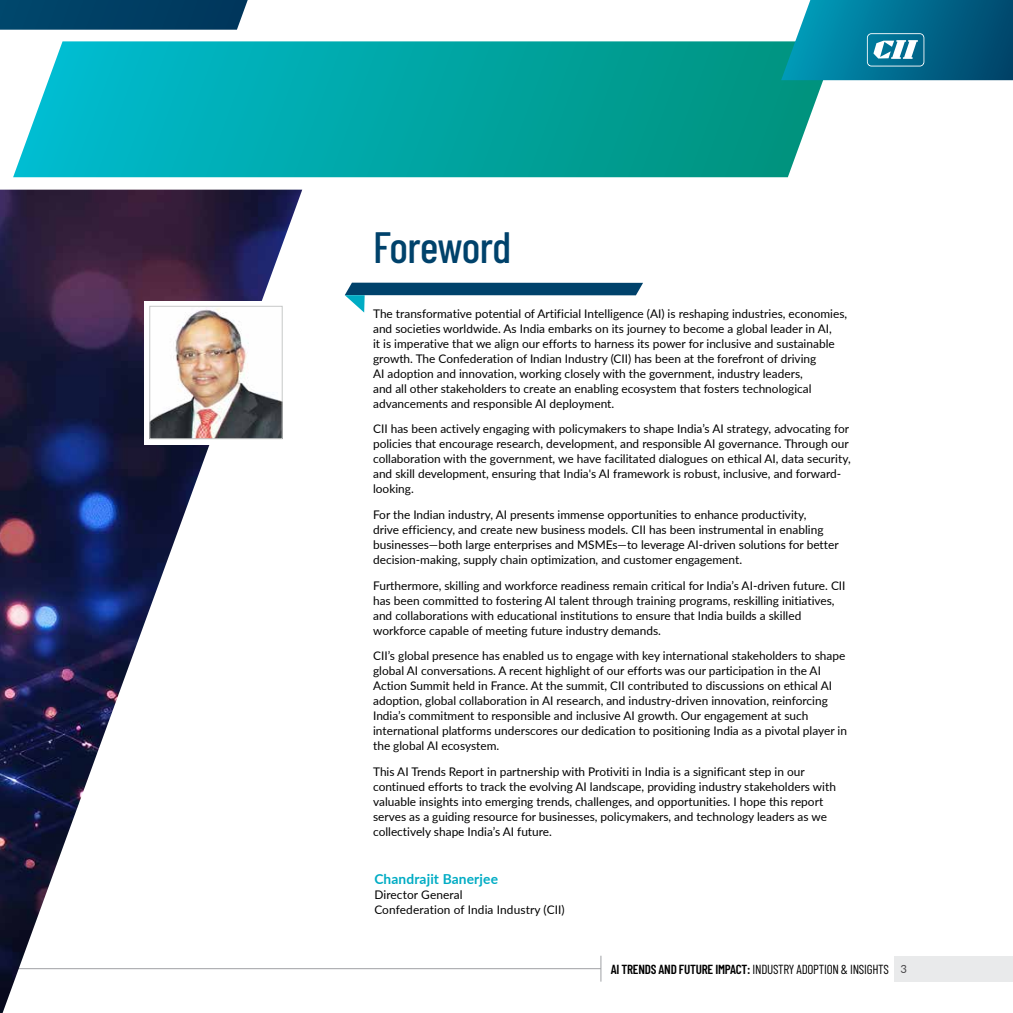
<style>
.page{position:relative;width:1013px;height:1013px;background:#fff}
.page>*{position:absolute;margin:0;border:0;box-sizing:border-box;transform-origin:0 0}
.t1{font:500 43.75px "Barlow Condensed";letter-spacing:-.015em;color:#00426b}
.t2{font:700 13.75px "Lato";letter-spacing:.01em;color:#00acc4}
.t3{font:13.12px "Barlow Condensed";letter-spacing:-.02em;color:#000}
.t4{font:11.88px/15px "Lato";color:#000}
.s1{font-weight:600}
.s2{font-family:"Lato";font-size:11.25px;color:#464547}
</style>
<div class="page">
<div style="left:894px;top:955px;width:118px;height:26px;background:#e9eaeb"></div>
<svg style="left:600px;top:955px;width:1px;height:26px"></svg>
<hr style="left:0;top:968px;width:601px;height:1px;background:#9fa1a4">
<img style="left:0;top:190px;width:302px;height:822px">
<svg style="left:345px;top:283px;width:298px;height:29px"></svg>
<div style="left:144px;top:300px;width:144px;height:144px;background:#fff"></div>
<img style="left:151px;top:308px;width:130px;height:129px">
<div style="left:149px;top:306px;width:134px;height:133px;border:1px solid #c7c9c8"></div>
<svg style="left:13px;top:41px;width:824px;height:136px"></svg>
<svg style="left:0;top:0;width:248px;height:30px"></svg>
<svg style="left:781px;top:0;width:231px;height:80px"></svg>
<h1 class="t1" style="left:373px;top:216px;width:140px">Foreword</h1>
<p class="t4" style="left:373px;top:305px;width:475px">The transformative potential of Artificial Intelligence (AI) is reshaping industries, economies, and societies worldwide. As India embarks on its journey to become a global leader in AI,<br>it is imperative that we align our efforts to harness its power for inclusive and sustainable growth. The Confederation of Indian Industry (CII) has been at the forefront of driving<br>AI adoption and innovation, working closely with the government, industry leaders,<br>and all other stakeholders to create an enabling ecosystem that fosters technological advancements and responsible AI deployment.</p>
<p class="t4" style="left:373px;top:421px;width:479px">CII has been actively engaging with policymakers to shape India’s AI strategy, advocating for policies that encourage research, development, and responsible AI governance. Through our collaboration with the government, we have facilitated dialogues on ethical AI, data security, and skill development, ensuring that India's AI framework is robust, inclusive, and forward&shy;looking.</p>
<p class="t4" style="left:373px;top:506px;width:467px">For the Indian industry, AI presents immense opportunities to enhance productivity,<br>drive efficiency, and create new business models. CII has been instrumental in enabling businesses—both large enterprises and MSMEs—to leverage AI-driven solutions for better decision-making, supply chain optimization, and customer engagement.</p>
<p class="t4" style="left:373px;top:577px;width:474px">Furthermore, skilling and workforce readiness remain critical for India’s AI-driven future. CII has been committed to fostering AI talent through training programs, reskilling initiatives, and collaborations with educational institutions to ensure that India builds a skilled workforce capable of meeting future industry demands.</p>
<p class="t4" style="left:373px;top:648px;width:475px">CII’s global presence has enabled us to engage with key international stakeholders to shape global AI conversations. A recent highlight of our efforts was our participation in the AI Action Summit held in France. At the summit, CII contributed to discussions on ethical AI adoption, global collaboration in AI research, and industry-driven innovation, reinforcing India’s commitment to responsible and inclusive AI growth. Our engagement at such international platforms underscores our dedication to positioning India as a pivotal player in the global AI ecosystem.</p>
<p class="t4" style="left:373px;top:763px;width:464px">This AI Trends Report in partnership with Protiviti in India is a significant step in our continued efforts to track the evolving AI landscape, providing industry stakeholders with valuable insights into emerging trends, challenges, and opportunities. I hope this report serves as a guiding resource for businesses, policymakers, and technology leaders as we collectively shape India’s AI future.</p>
<p class="t2" style="left:374px;top:868px;width:125px">Chandrajit Banerjee</p>
<p class="t4" style="left:374px;top:886px;width:192px">Director General<br>Confederation of India Industry (CII)</p>
<p class="t3" style="left:610px;top:959px;width:298px"><span class="s1">AI TRENDS AND FUTURE IMPACT:</span> INDUSTRY ADOPTION &amp; INSIGHTS <span class="s2">3</span></p>
</div>
